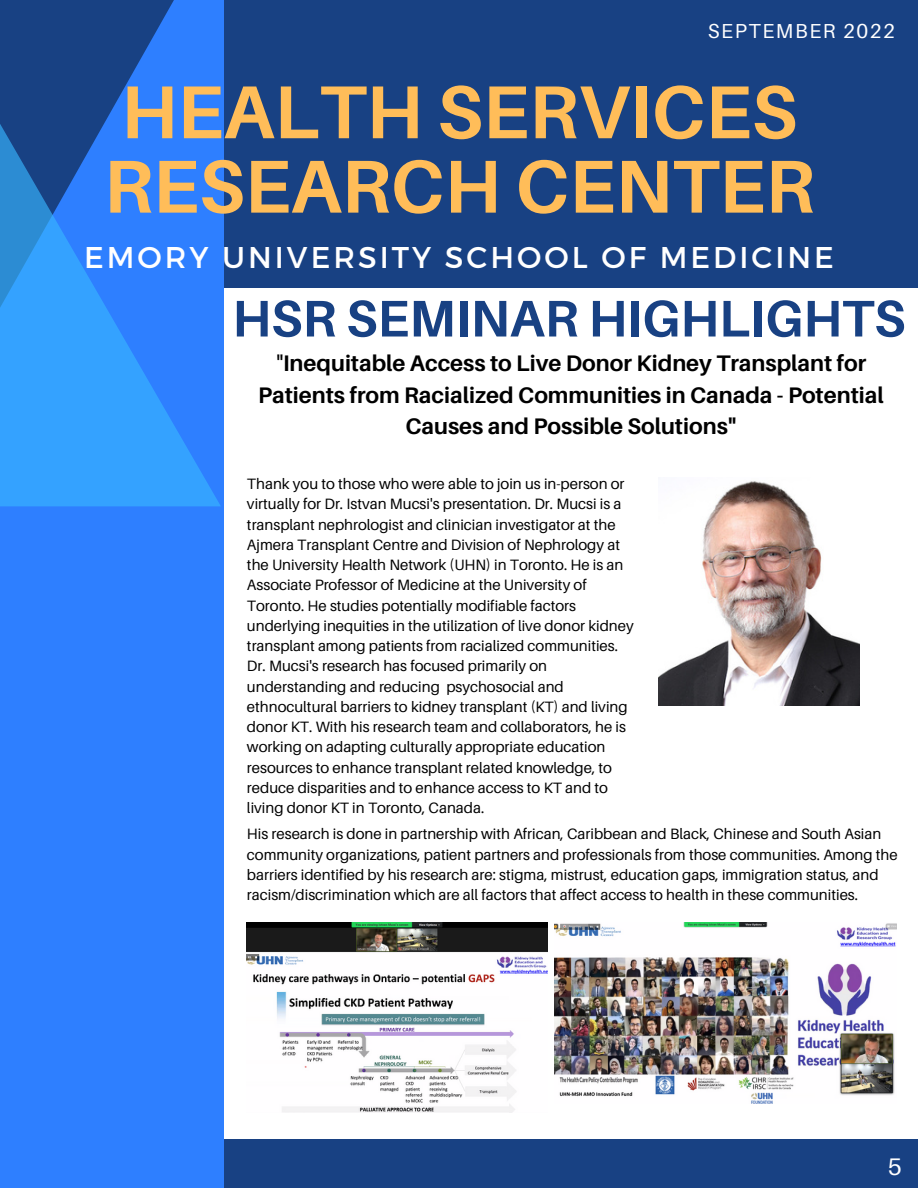
<style>
.page{position:relative;width:918px;height:1188px;background:#fff}
.page>*{position:absolute;margin:0;border:0;box-sizing:border-box;transform-origin:0 0}
.t1{font:700 75px/74.4px "Aileron";color:#ffbd59}
.t2{font:700 51.6px "Aileron";color:#184183}
.t3{font:30px "Montserrat";letter-spacing:.1em;color:#fff}
.t4{font:24px "Aileron";color:#fff}
.t5{font:700 22.5px/31.5px "Aileron";color:#000;text-align:center}
.t6{font:20.25px "Aileron";letter-spacing:.08em;color:#fff}
.t7{font:15px/20.2px "Aileron";color:#000}
.s1{font-weight:400}
</style>
<div class="page">
<div style="left:221px;top:1140px;width:697px;height:48px;background:#184183"></div>
<div style="left:0;top:0;width:918px;height:288px;background:#184183"></div>
<div style="left:0;top:0;width:223px;height:1188px;background:#2e7fff"></div>
<svg style="left:0;top:0;width:224px;height:414px;fill:#184183"></svg>
<svg style="left:0;top:69px;width:221px;height:437px"></svg>
<img style="left:247px;top:923px;width:300px;height:190px">
<img style="left:555px;top:923px;width:342px;height:181px">
<img style="left:659px;top:481px;width:201px;height:225px">
<h3 class="t6" style="left:708px;top:19px;width:189px">SEPTEMBER 2022</h3>
<h1 class="t1" style="left:104px;top:73px;width:712px">HEALTH SERVICES<br>RESEARCH CENTER</h1>
<h3 class="t3" style="left:84px;top:238px;width:751px">EMORY UNIVERSITY SCHOOL OF MEDICINE</h3>
<h2 class="t2" style="left:232px;top:286px;width:675px">HSR SEMINAR HIGHLIGHTS</h2>
<h3 class="t5" style="left:258px;top:347px;width:627px"><span class="s1">"</span>Inequitable Access to Live Donor Kidney Transplant for<br>Patients from Racialized Communities in Canada - Potential<br>Causes and Possible Solutions"</h3>
<p class="t7" style="left:247px;top:473px;width:388px">Thank you to those who were able to join us in-person or virtually for Dr. Istvan Mucsi's presentation. Dr. Mucsi is a transplant nephrologist and clinician investigator at the Ajmera Transplant Centre and Division of Nephrology at the University Health Network (UHN) in Toronto. He is an Associate Professor of Medicine at the University of Toronto. He studies potentially modifiable factors underlying inequities in the utilization of live donor kidney transplant among patients from racialized communities.<br>Dr. Mucsi's research has focused primarily on understanding and reducing psychosocial and ethnocultural barriers to kidney transplant (KT) and living donor KT. With his research team and collaborators, he is working on adapting culturally appropriate education resources to enhance transplant related knowledge, to reduce disparities and to enhance access to KT and to living donor KT in Toronto, Canada.</p>
<p class="t7" style="left:247px;top:824px;width:652px">His research is done in partnership with African, Caribbean and Black, Chinese and South Asian community organizations, patient partners and professionals from those communities. Among the barriers identified by his research are: stigma, mistrust, education gaps, immigration status, and racism/discrimination which are all factors that affect access to health in these communities.</p>
<h3 class="t4" style="left:888px;top:1152px;width:15px">5</h3>
</div>
